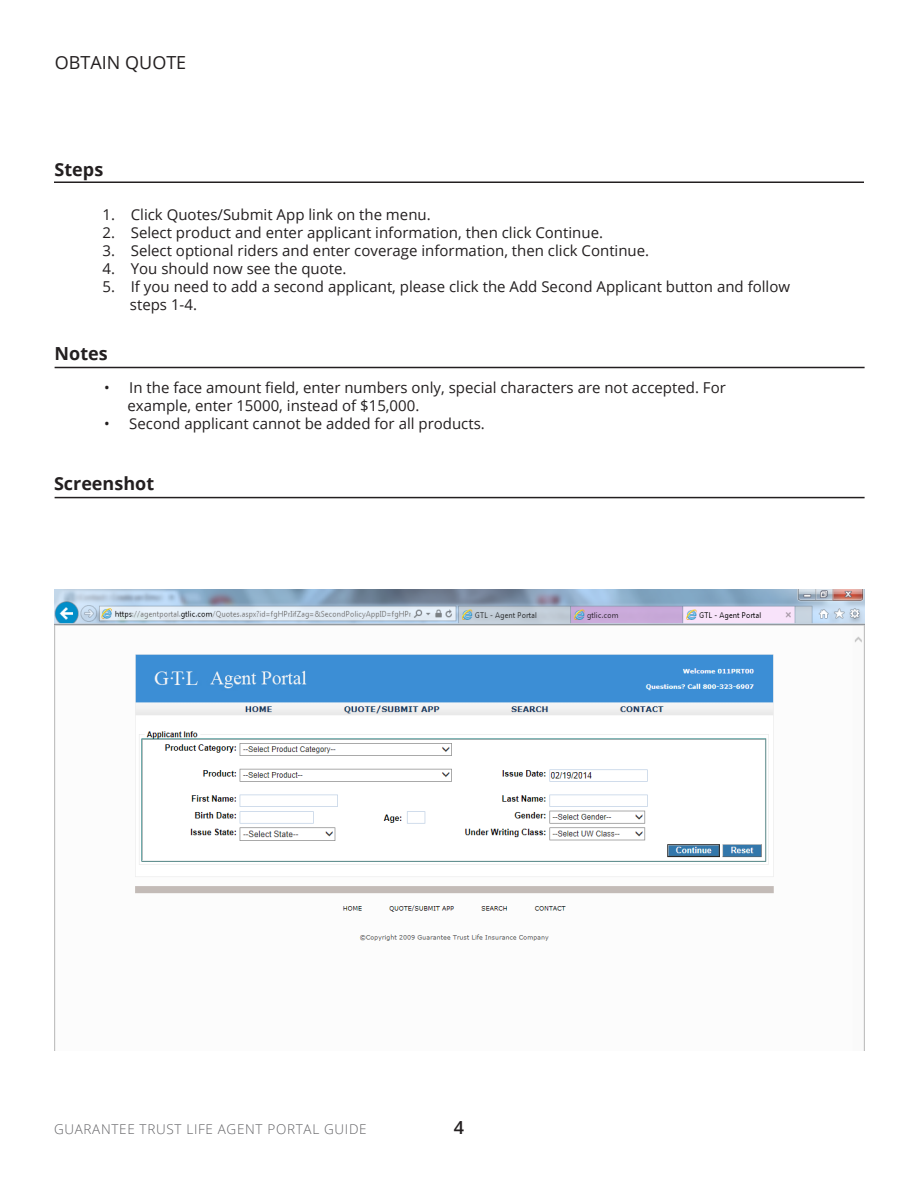
<style>
.page{position:relative;width:918px;height:1188px;background:#fff}
.page>*{position:absolute;margin:0;border:0;box-sizing:border-box;transform-origin:0 0}
.t1{font:700 18px "Open Sans";color:#231f20}
.t2{font:18px "Open Sans";color:#231f20}
.t3{font:600 18px "Open Sans";color:#231f20}
.t4{font:15px "Open Sans";color:#231f20}
.t5{font:300 13.5px "Open Sans";letter-spacing:.05em;color:#636366}
</style>
<div class="page">
<hr style="left:54px;top:182px;width:810px;height:1px;background:#231f20">
<hr style="left:55px;top:367px;width:810px;height:1px;background:#231f20">
<hr style="left:55px;top:497px;width:810px;height:1px;background:#231f20">
<img style="left:55px;top:590px;width:810px;height:461px">
<p class="t2" style="left:55px;top:51px;width:133px">OBTAIN QUOTE</p>
<p class="t1" style="left:55px;top:157px;width:50px">Steps</p>
<p class="t4" style="left:103px;top:204px;width:330px">1. Click Quotes/Submit App link on the menu.</p>
<p class="t4" style="left:103px;top:222px;width:502px">2. Select product and enter applicant information, then click Continue.</p>
<p class="t4" style="left:103px;top:240px;width:548px">3. Select optional riders and enter coverage information, then click Continue.</p>
<p class="t4" style="left:103px;top:258px;width:245px">4. You should now see the quote.</p>
<p class="t4" style="left:103px;top:276px;width:689px">5. If you need to add a second applicant, please click the Add Second Applicant button and follow</p>
<p class="t4" style="left:130px;top:294px;width:69px">steps 1-4.</p>
<p class="t1" style="left:55px;top:341px;width:55px">Notes</p>
<p class="t4" style="left:104px;top:378px;width:623px">• In the face amount field, enter numbers only, special characters are not accepted. For</p>
<p class="t4" style="left:128px;top:396px;width:293px">example, enter 15000, instead of $15,000.</p>
<p class="t4" style="left:104px;top:414px;width:382px">• Second applicant cannot be added for all products.</p>
<p class="t1" style="left:54px;top:471px;width:102px">Screenshot</p>
<p class="t5" style="left:54px;top:1120px;width:314px">GUARANTEE TRUST LIFE AGENT PORTAL GUIDE</p>
<p class="t3" style="left:454px;top:1115px;width:12px">4</p>
</div>
